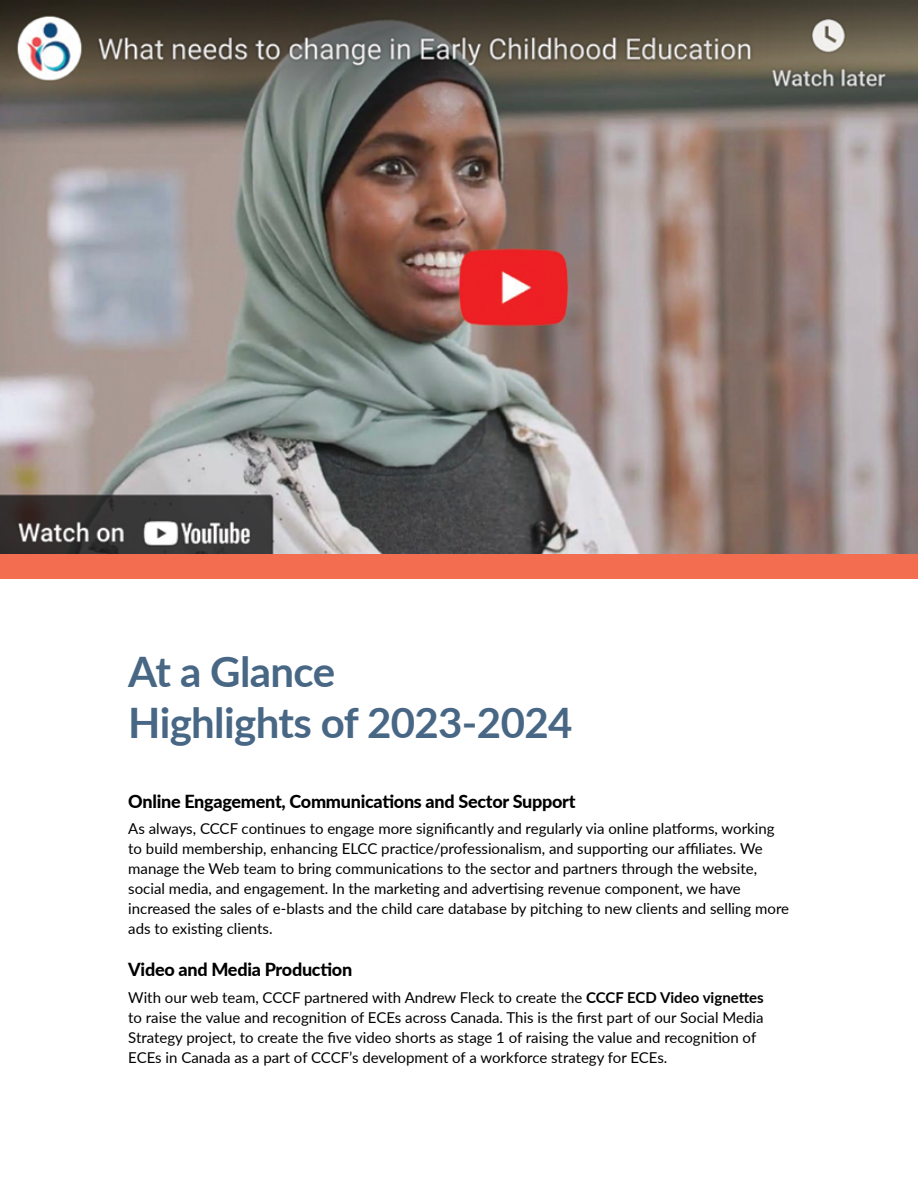
<style>
.page{position:relative;width:918px;height:1188px;background:#fff}
.page>*{position:absolute;margin:0;border:0;box-sizing:border-box;transform-origin:0 0}
.t1{font:700 42px/50.4px "Lato";letter-spacing:-.015em;color:#486785}
.t2{font:800 18px "Lato";letter-spacing:-.015em;color:#000}
.t3{font:15px/19.8px "Lato";color:#000}
.s1{font-weight:700}
</style>
<div class="page">
<img style="left:0;top:0;width:918px;height:554px">
<div style="left:0;top:554px;width:918px;height:24px;background:#f36e51"></div>
<h1 class="t1" style="left:128px;top:645px;width:446px">At a Glance<br>Highlights of 2023-2024</h1>
<p class="t2" style="left:128px;top:788px;width:449px">Online Engagement, Communications and Sector Support</p>
<p class="t3" style="left:128px;top:818px;width:662px">As always, CCCF continues to engage more significantly and regularly via online platforms, working to build membership, enhancing ELCC practice/professionalism, and supporting our affiliates. We manage the Web team to bring communications to the sector and partners through the website, social media, and engagement. In the marketing and advertising revenue component, we have increased the sales of e-blasts and the child care database by pitching to new clients and selling more ads to existing clients.</p>
<p class="t2" style="left:128px;top:957px;width:225px">Video and Media Production</p>
<p class="t3" style="left:128px;top:987px;width:637px">With our web team, CCCF partnered with Andrew Fleck to create the <span class="s1">CCCF ECD Video vignettes </span>to raise the value and recognition of ECEs across Canada. This is the first part of our Social Media Strategy project, to create the five video shorts as stage 1 of raising the value and recognition of ECEs in Canada as a part of CCCF’s development of a workforce strategy for ECEs.</p>
</div>
